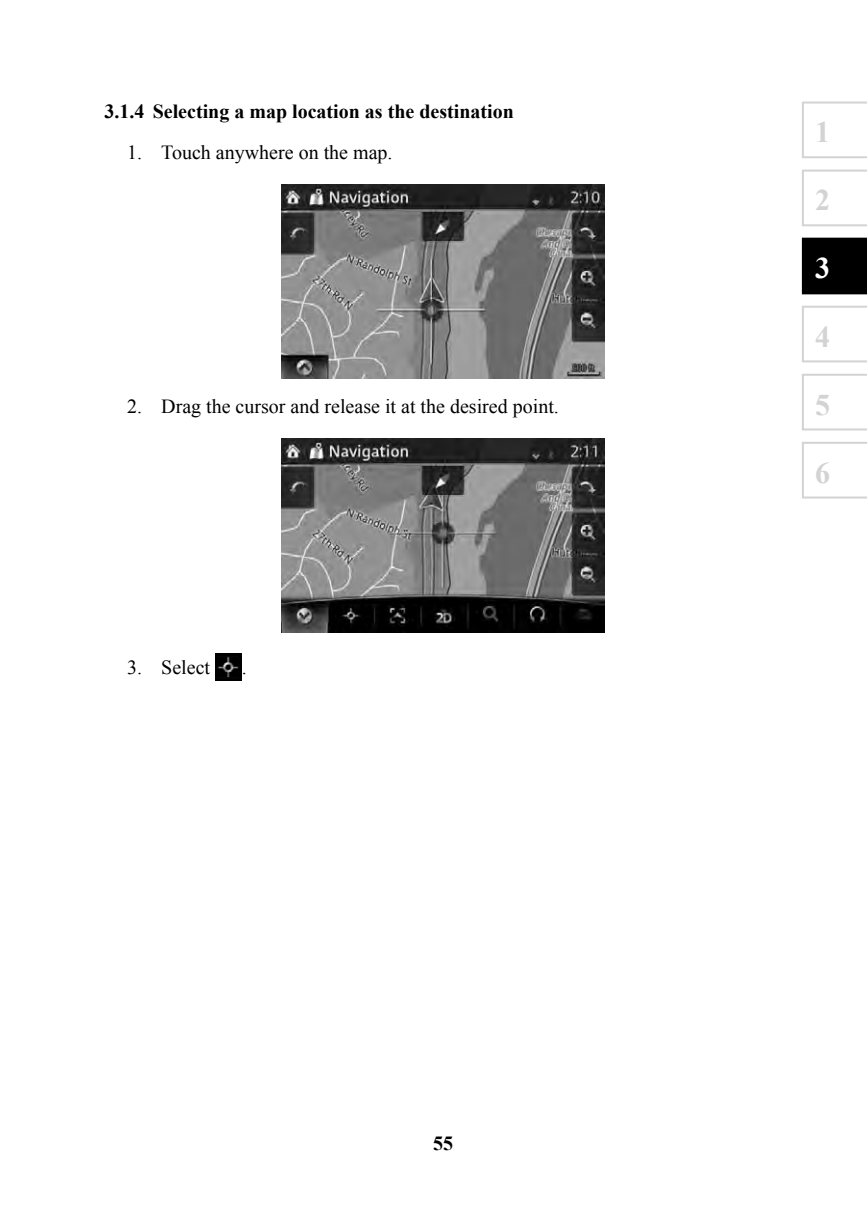
<style>
.page{position:relative;width:867px;height:1220px;background:#fff}
.page>*{position:absolute;margin:0;border:0;box-sizing:border-box;transform-origin:0 0}
.t1{font:700 30px "Times New Roman";color:#d3d3d3}
.t2{font:700 30px "Times New Roman";color:#fff}
.t3{font:20px "Times New Roman";color:#000}
.t4{font:700 20px "Times New Roman";color:#000}
</style>
<div class="page">
<svg style="left:802px;top:102px;width:65px;height:56px"></svg>
<svg style="left:802px;top:170px;width:65px;height:56px"></svg>
<div style="left:802px;top:238px;width:65px;height:56px;background:#000"></div>
<svg style="left:802px;top:306px;width:65px;height:56px"></svg>
<svg style="left:802px;top:374px;width:65px;height:56px"></svg>
<svg style="left:802px;top:442px;width:65px;height:56px"></svg>
<img style="left:282px;top:184px;width:323px;height:194px">
<img style="left:282px;top:438px;width:323px;height:194px">
<img style="left:215px;top:653px;width:27px;height:27px">
<p class="t4" style="left:105px;top:100px;width:411px">3.1.4 Selecting a map location as the destination</p>
<p class="t3" style="left:127px;top:141px;width:267px">1. Touch anywhere on the map.</p>
<p class="t3" style="left:127px;top:395px;width:433px">2. Drag the cursor and release it at the desired point.</p>
<p class="t3" style="left:127px;top:656px;width:84px">3. Select</p>
<p class="t3" style="left:242px;top:656px;width:6px">.</p>
<p class="t4" style="left:433px;top:1132px;width:21px">55</p>
<h1 class="t1" style="left:815px;top:116px;width:16px">1</h1>
<h1 class="t1" style="left:815px;top:184px;width:16px">2</h1>
<h1 class="t2" style="left:815px;top:252px;width:16px">3</h1>
<h1 class="t1" style="left:815px;top:320px;width:16px">4</h1>
<h1 class="t1" style="left:815px;top:388px;width:16px">5</h1>
<h1 class="t1" style="left:815px;top:456px;width:16px">6</h1>
</div>
